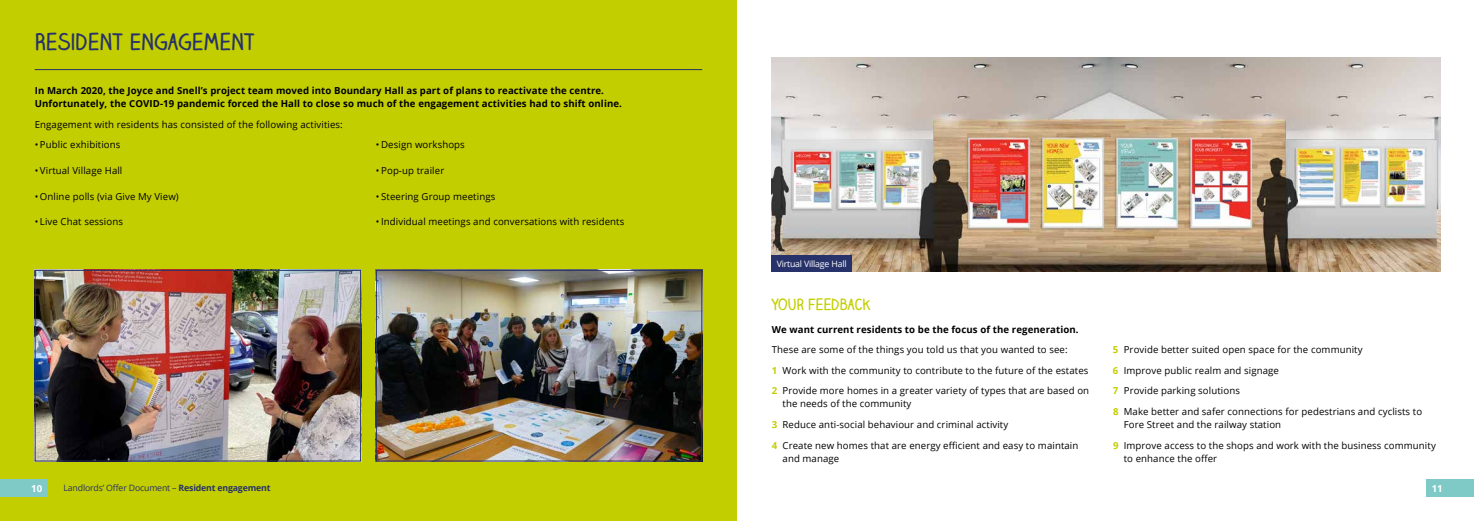
<style>
.page{position:relative;width:1474px;height:521px;background:#fff}
.page>*{position:absolute;margin:0;border:0;box-sizing:border-box;transform-origin:0 0}
.t1{font:700 21.88px "Claire Hand";letter-spacing:.01em;color:#263269}
.t2{font:700 14.88px "Claire Hand";letter-spacing:.01em;color:#c3ce00}
.t3{font:9.62px/20.6px "Open Sans";letter-spacing:.01em;color:#000}
.t4{font:700 9.62px/13.1px "Open Sans";letter-spacing:.01em;color:#000}
.t5{font:700 9.62px "Open Sans";color:#fff}
.t6{font:8.75px "Open Sans";letter-spacing:-.02em;color:#263269}
.t7{font:8.75px "Open Sans";letter-spacing:-.02em;color:#fff}
.s1{font-weight:700}
.s2{font-weight:700;color:#c3ce00}
</style>
<div class="page">
<div style="left:0;top:0;width:737px;height:521px;background:#c3ce00"></div>
<hr style="left:35px;top:69px;width:667px;height:1px;background:#263269">
<div style="left:1426px;top:480px;width:47px;height:17px;background:#7fc9c7"></div>
<img style="left:378px;top:272px;width:322px;height:187px">
<div style="left:376px;top:270px;width:326px;height:191px;border:1px solid #263269"></div>
<img style="left:37px;top:272px;width:322px;height:187px">
<div style="left:35px;top:270px;width:326px;height:191px;border:1px solid #263269"></div>
<img style="left:771px;top:57px;width:668px;height:215px">
<div style="left:771px;top:255px;width:81px;height:17px;background:#263269"></div>
<div style="left:0;top:480px;width:47px;height:17px;background:#7fc9c7"></div>
<h1 class="t1" style="left:35px;top:27px;width:222px">RESIDENT ENGAGEMENT</h1>
<p class="t4" style="left:35px;top:84px;width:588px">In March 2020, the Joyce and Snell’s project team moved into Boundary Hall as part of plans to reactivate the centre.<br>Unfortunately, the COVID-19 pandemic forced the Hall to close so much of the engagement activities had to shift online.</p>
<p class="t3" style="left:35px;top:114px;width:310px">Engagement with residents has consisted of the following activities:</p>
<p class="t3" style="left:35px;top:134px;width:87px">• Public exhibitions</p>
<p class="t3" style="left:35px;top:160px;width:89px">• Virtual Village Hall</p>
<p class="t3" style="left:35px;top:185px;width:145px">• Online polls (via Give My View)</p>
<p class="t3" style="left:35px;top:211px;width:90px">• Live Chat sessions</p>
<p class="t3" style="left:376px;top:134px;width:90px">• Design workshops</p>
<p class="t3" style="left:376px;top:160px;width:70px">• Pop-up trailer</p>
<p class="t3" style="left:376px;top:185px;width:121px">• Steering Group meetings</p>
<p class="t3" style="left:376px;top:211px;width:250px">• Individual meetings and conversations with residents</p>
<p class="t5" style="left:31px;top:482px;width:12px">10</p>
<p class="t6" style="left:64px;top:482px;width:208px">Landlords’ Offer Document – <span class="s1">Resident engagement</span></p>
<p class="t7" style="left:776px;top:257px;width:71px">Virtual Village Hall</p>
<h2 class="t2" style="left:771px;top:294px;width:100px">YOUR FEEDBACK</h2>
<p class="t4" style="left:771px;top:322px;width:308px">We want current residents to be the focus of the regeneration.</p>
<p class="t3" style="left:771px;top:339px;width:319px">These are some of the things you told us that you wanted to see:<br><span class="s2">1</span> Work with the community to contribute to the future of the estates<br><span class="s2">2</span> Provide more homes in a greater variety of types that are based on</p>
<p class="t3" style="left:771px;top:393px;width:308px;text-indent:11px">the needs of the community<br><span class="s2">3</span> Reduce anti-social behaviour and criminal activity<br><span class="s2">4</span> Create new homes that are energy efficient and easy to maintain</p>
<p class="t3" style="left:782px;top:448px;width:58px">and manage</p>
<p class="t3" style="left:1112px;top:339px;width:311px"><span class="s2">5</span> Provide better suited open space for the community<br><span class="s2">6</span> Improve public realm and signage<br><span class="s2">7</span> Provide parking solutions<br><span class="s2">8</span> Make better and safer connections for pedestrians and cyclists to</p>
<p class="t3" style="left:1112px;top:414px;width:324px;text-indent:11px">Fore Street and the railway station<br><span class="s2">9</span> Improve access to the shops and work with the business community</p>
<p class="t3" style="left:1123px;top:448px;width:95px">to enhance the offer</p>
<p class="t5" style="left:1431px;top:482px;width:12px">11</p>
</div>
